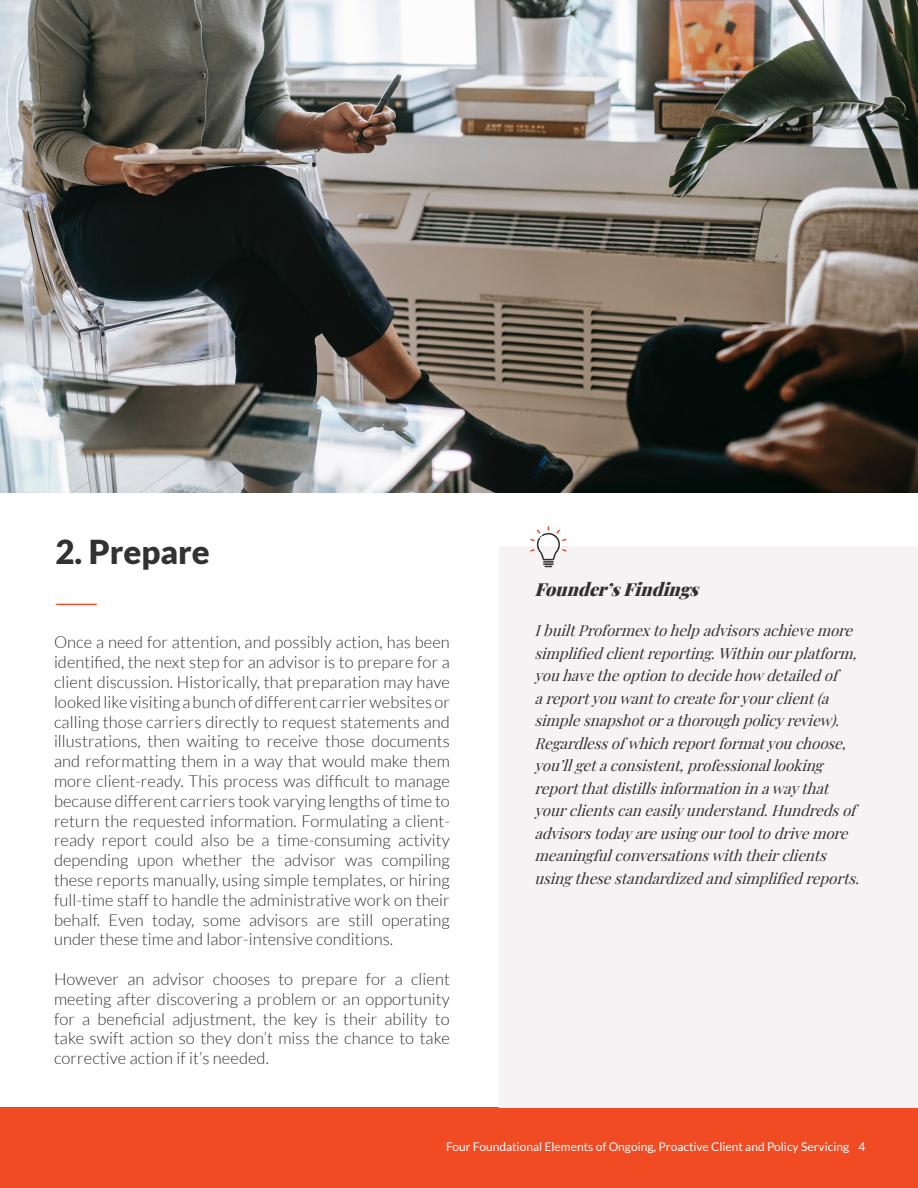
<style>
.page{position:relative;width:918px;height:1188px;background:#fff}
.page>*{position:absolute;margin:0;border:0;box-sizing:border-box;transform-origin:0 0}
.t1{font:900 33px "Lato";color:#323232}
.t2{font:italic 900 18px "Playfair Display";color:#323132}
.t3{font:300 16.5px/19.8px "Lato";letter-spacing:.005em;color:#323132;text-align:justify}
.t4{font:italic 15px/22.5px "Playfair Display";color:#323132}
.t5{font:12px "Lato";color:#fff}
</style>
<div class="page">
<div style="left:0;top:1108px;width:918px;height:80px;background:#f04b23"></div>
<hr style="left:56px;top:604px;width:41px;height:1px;background:#f04d22">
<div style="left:500px;top:547px;width:418px;height:561px;background:#f6f3f4"></div>
<svg style="left:530px;top:526px;width:37px;height:41px"></svg>
<img style="left:0;top:0;width:918px;height:492px">
<p class="t1" style="left:56px;top:532px;width:156px">2. Prepare</p>
<p class="t3" style="left:54px;top:633px;width:397px">Once a need for attention, and possibly action, has been identified, the next step for an advisor is to prepare for a client discussion. Historically, that preparation may have looked like visiting a bunch of different carrier websites or calling those carriers directly to request statements and illustrations, then waiting to receive those documents and reformatting them in a way that would make them more client-ready. This process was difficult to manage because different carriers took varying lengths of time to return the requested information. Formulating a client&shy;ready report could also be a time-consuming activity depending upon whether the advisor was compiling these reports manually, using simple templates, or hiring full-time staff to handle the administrative work on their behalf. Even today, some advisors are still operating under these time and labor-intensive conditions.</p>
<p class="t3" style="left:54px;top:969px;width:397px">However an advisor chooses to prepare for a client meeting after discovering a problem or an opportunity for a beneficial adjustment, the key is their ability to take swift action so they don’t miss the chance to take corrective action if it’s needed.</p>
<p class="t2" style="left:534px;top:575px;width:172px">Founder’sFindings</p>
<p class="t4" style="left:534px;top:618px;width:332px">IbuiltProformextohelpadvisorsachievemore simplifiedclientreporting.Withinourplatform, youhavetheoptiontodecidehowdetailedof areportyouwanttocreateforyourclient(a simplesnapshotorathoroughpolicyreview).<br>Regardlessofwhichreportformatyouchoose, you’llgetaconsistent,professionallooking reportthatdistillsinformationinawaythat yourclientscaneasilyunderstand.Hundredsof advisorstodayareusingourtooltodrivemore meaningfulconversationswiththeirclients usingthesestandardizedandsimplifiedreports.</p>
<p class="t5" style="left:446px;top:1140px;width:421px">Four Foundational Elements of Ongoing, Proactive Client and Policy Servicing 4</p>
</div>
